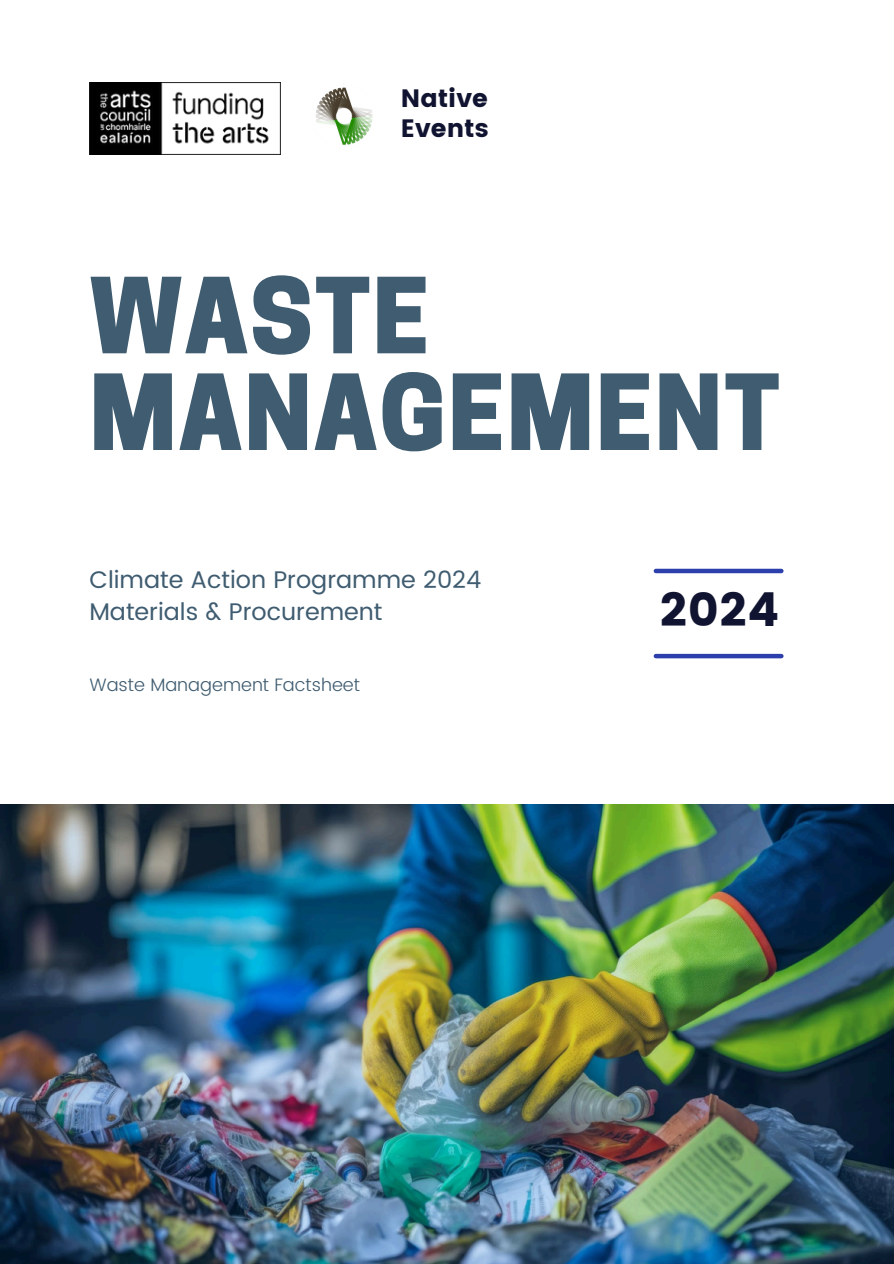
<style>
.page{position:relative;width:894px;height:1264px;background:#fff}
.page>*{position:absolute;margin:0;border:0;box-sizing:border-box;transform-origin:0 0}
.t1{font:800 98.1px/96.6px "Cooper Hewitt";letter-spacing:.02em;color:#3f5c70}
.t2{font:46.8px "Poppins";color:#101430}
.t3{font:25.05px/30.2px "Poppins";color:#101430}
.t4{font:24px/32.7px "Poppins";color:#3f5c70}
.t5{font:300 18px "Poppins";color:#3f5c70}
</style>
<div class="page">
<div style="left:655px;top:568px;width:126px;height:5px;background:#2c3fad"></div>
<hr style="left:655px;top:654px;width:126px;height:4px;background:#2c3fad">
<img style="left:0;top:804px;width:893px;height:459px">
<img style="left:316px;top:83px;width:57px;height:62px">
<img style="left:89px;top:82px;width:192px;height:72px">
<p class="t3" style="left:401px;top:83px;width:89px">Native<br>Events</p>
<h3 class="t1" style="left:89px;top:280px;width:692px">WASTE<br>MANAGEMENT</h3>
<h4 class="t4" style="left:89px;top:563px;width:393px">Climate Action Programme 2024<br>Materials &amp; Procurement</h4>
<p class="t5" style="left:89px;top:673px;width:272px">Waste Management Factsheet</p>
<h1 class="t2" style="left:660px;top:582px;width:120px">2024</h1>
</div>
